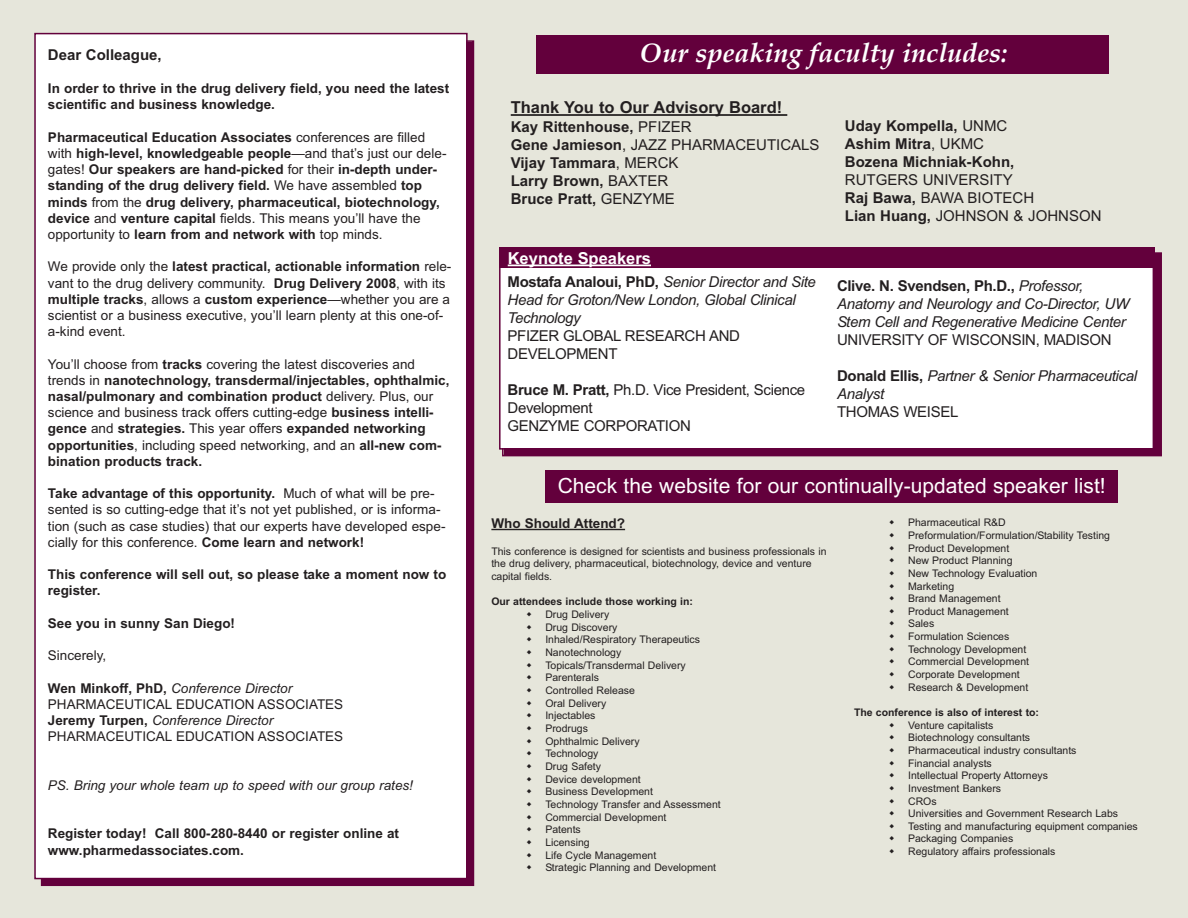
<style>
.page{position:relative;width:1188px;height:918px;background:#e6e6db}
.page>*{position:absolute;margin:0;border:0;box-sizing:border-box;transform-origin:0 0}
.t1{font:italic 700 27px "Book Antiqua";color:#fff}
.t2{font:21px "Arial";color:#fff}
.t3{font:700 16.5px "Arial";color:#231f20}
.t4{font:700 16.5px "Arial";color:#fff}
.t5{font:italic 15px/18px "Arial";letter-spacing:-.02em;color:#231f20}
.t6{font:700 15px/18px "Arial";color:#231f20}
.t7{font:15px/18px "Arial";letter-spacing:-.02em;color:#231f20}
.t8{font:15px/18px "Arial";color:#231f20}
.t9{font:700 13.5px/16.2px "Arial";color:#231f20}
.t10{font:13.5px/16.2px "Arial";color:#231f20}
.t11{font:italic 13.5px "Arial";color:#231f20}
.t12{font:10.5px/12.6px "Arial";color:#231f20}
.t13{font:700 10.5px "Arial";color:#231f20}
.s1{font-weight:400}
.s2{font-weight:700}
.s3{font-style:italic}
.s4{font-weight:700;font-style:normal}
</style>
<div class="page">
<div style="left:36px;top:34px;width:430px;height:844px;background:#fff"></div>
<div style="left:34px;top:33px;width:434px;height:846px;border:2px solid #63003c"></div>
<div style="left:545px;top:470px;width:573px;height:33px;background:#63003c"></div>
<div style="left:504px;top:254px;width:656px;height:201px;background:#63003c"></div>
<div style="left:501px;top:249px;width:652px;height:199px;background:#fff"></div>
<div style="left:499px;top:248px;width:655px;height:202px;border:2px solid #63003c"></div>
<div style="left:499px;top:248px;width:655px;height:20px;background:#63003c"></div>
<hr style="left:508px;top:265px;width:143px;height:1px;background:#fff">
<div style="left:536px;top:35px;width:573px;height:39px;background:#63003c"></div>
<hr style="left:511px;top:114px;width:276px;height:2px;background:#231f20">
<hr style="left:491px;top:529px;width:134px;height:1px;background:#231f20">
<h3 class="t6" style="left:48px;top:46px;width:115px">Dear Colleague,</h3>
<p class="t9" style="left:48px;top:80px;width:403px">In order to thrive in the drug delivery field, you need the latest scientific and business knowledge.</p>
<p class="t9" style="left:48px;top:129px;width:400px">Pharmaceutical Education Associates <span class="s1">conferences are filled with</span> high-level, knowledgeable people<span class="s1">—and that’s just our dele&shy;gates!</span> Our speakers are hand-picked <span class="s1">for their</span> in-depth under&shy;standing of the drug delivery field. <span class="s1">We have assembled</span> top minds <span class="s1">from the</span> drug delivery, pharmaceutical, biotechnology, device <span class="s1">and</span> venture capital <span class="s1">fields. This means you’ll have the opportunity to</span> learn from and network with <span class="s1">top minds.</span></p>
<p class="t10" style="left:48px;top:259px;width:405px">We provide only the <span class="s2">latest practical, actionable information</span> rele&shy;vant to the drug delivery community. <span class="s2">Drug Delivery 2008</span>, with its <span class="s2">multiple tracks</span>, allows a <span class="s2">custom experience</span>—whether you are a scientist or a business executive, you’ll learn plenty at this one-of&shy;a-kind event.</p>
<p class="t9" style="left:48px;top:356px;width:403px"><span class="s1">You’ll choose from</span> tracks <span class="s1">covering the latest discoveries and trends in</span> nanotechnology, transdermal/injectables, ophthalmic, nasal/pulmonary and combination product <span class="s1">delivery. Plus, our science and business track offers cutting-edge</span> business intelli&shy;gence <span class="s1">and</span> strategies. <span class="s1">This year offers</span> expanded networking opportunities<span class="s1">, including speed networking, and an</span> all-new com&shy;bination products track.</p>
<p class="t10" style="left:48px;top:485px;width:399px"><span class="s2">Take advantage of this opportunity.</span> Much of what will be pre&shy;sented is so cutting-edge that it’s not yet published, or is informa&shy;tion (such as case studies) that our experts have developed espe&shy;cially for this conference. <span class="s2">Come learn and network!</span></p>
<p class="t9" style="left:48px;top:566px;width:400px">This conference will sell out, so please take a moment now to register.</p>
<p class="t9" style="left:48px;top:615px;width:189px">See you in sunny San Diego!</p>
<p class="t10" style="left:48px;top:647px;width:60px">Sincerely,</p>
<p class="t10" style="left:48px;top:680px;width:297px"><span class="s2">Wen Minkoff, PhD,</span> <span class="s3">Conference Director </span>PHARMACEUTICAL EDUCATION ASSOCIATES <span class="s2">Jeremy Turpen,</span> <span class="s3">Conference Director </span>PHARMACEUTICAL EDUCATION ASSOCIATES</p>
<p class="t11" style="left:48px;top:777px;width:367px">PS. Bring your whole team up to speed with our group rates!</p>
<p class="t9" style="left:48px;top:826px;width:353px">Register today! Call 800-280-8440 or register online at www.pharmedassociates.com.</p>
<h1 class="t1" style="left:640px;top:37px;width:370px">Our speaking faculty includes:</h1>
<h3 class="t3" style="left:511px;top:98px;width:273px">Thank You to Our Advisory Board!</h3>
<h3 class="t6" style="left:511px;top:118px;width:310px">Kay Rittenhouse, <span class="s1">PFIZER<br></span>Gene Jamieson<span class="s1">, JAZZ PHARMACEUTICALS<br></span>Vijay Tammara<span class="s1">, MERCK<br></span>Larry Brown, <span class="s1">BAXTER<br></span>Bruce Pratt, <span class="s1">GENZYME</span></h3>
<h3 class="t6" style="left:845px;top:117px;width:171px">Uday Kompella, <span class="s1">UNMC<br></span>Ashim Mitra<span class="s1">, UKMC<br></span>Bozena Michniak-Kohn,</h3>
<h3 class="t8" style="left:845px;top:171px;width:258px">RUTGERS UNIVERSITY<br><span class="s2">Raj Bawa,</span> BAWA BIOTECH<br><span class="s2">Lian Huang,</span> JOHNSON &amp; JOHNSON</h3>
<h3 class="t4" style="left:508px;top:248px;width:145px">Keynote Speakers</h3>
<h3 class="t5" style="left:508px;top:273px;width:310px"><span class="s4">Mostafa Analoui, PhD,</span> Senior Director and Site<br>Head for Groton/New London, Global Clinical<br>Technology</h3>
<h3 class="t7" style="left:508px;top:327px;width:234px">PFIZER GLOBAL RESEARCH AND<br>DEVELOPMENT</h3>
<h3 class="t7" style="left:508px;top:381px;width:299px"><span class="s2">Bruce M. Pratt,</span> Ph.D. Vice President, Science<br>Development<br>GENZYME CORPORATION</h3>
<h3 class="t5" style="left:837px;top:277px;width:294px"><span class="s4">Clive. N. Svendsen, Ph.D.,</span> Professor,<br>Anatomy and Neurology and Co-Director, UW<br>Stem Cell and Regenerative Medicine Center</h3>
<h3 class="t7" style="left:837px;top:331px;width:276px">UNIVERSITY OF WISCONSIN, MADISON</h3>
<h3 class="t5" style="left:837px;top:367px;width:302px"><span class="s4">Donald Ellis,</span> Partner &amp; Senior Pharmaceutical<br>Analyst</h3>
<h3 class="t7" style="left:837px;top:403px;width:123px">THOMAS WEISEL</h3>
<h2 class="t2" style="left:558px;top:474px;width:550px">Check the website for our continually-updated speaker list!</h2>
<p class="t9" style="left:491px;top:515px;width:135px">Who Should Attend?</p>
<p class="t12" style="left:491px;top:545px;width:337px">This conference is designed for scientists and business professionals in the drug delivery, pharmaceutical, biotechnology, device and venture capital fields.</p>
<p class="t13" style="left:491px;top:595px;width:203px">Our attendees include those working in:</p>
<p class="t12" style="left:545px;top:608px;width:177px">Drug Delivery<br>Drug Discovery<br>Inhaled/Respiratory Therapeutics<br>Nanotechnology<br>Topicals/Transdermal Delivery<br>Parenterals<br>Controlled Release<br>Oral Delivery<br>Injectables<br>Prodrugs<br>Ophthalmic Delivery<br>Technology<br>Drug Safety<br>Device development<br>Business Development<br>Technology Transfer and Assessment<br>Commercial Development<br>Patents<br>Licensing<br>Life Cycle Management<br>Strategic Planning and Development</p>
<p class="t12" style="left:908px;top:516px;width:203px">Pharmaceutical R&amp;D<br>Preformulation/Formulation/Stability Testing<br>Product Development<br>New Product Planning<br>New Technology Evaluation<br>Marketing<br>Brand Management<br>Product Management<br>Sales<br>Formulation Sciences<br>Technology Development<br>Commercial Development<br>Corporate Development<br>Research &amp; Development</p>
<p class="t13" style="left:854px;top:706px;width:186px">The conference is also of interest to:</p>
<p class="t12" style="left:908px;top:719px;width:231px">Venture capitalists<br>Biotechnology consultants<br>Pharmaceutical industry consultants<br>Financial analysts<br>Intellectual Property Attorneys<br>Investment Bankers<br>CROs<br>Universities and Government Research Labs<br>Testing and manufacturing equipment companies<br>Packaging Companies<br>Regulatory affairs professionals</p>
</div>
